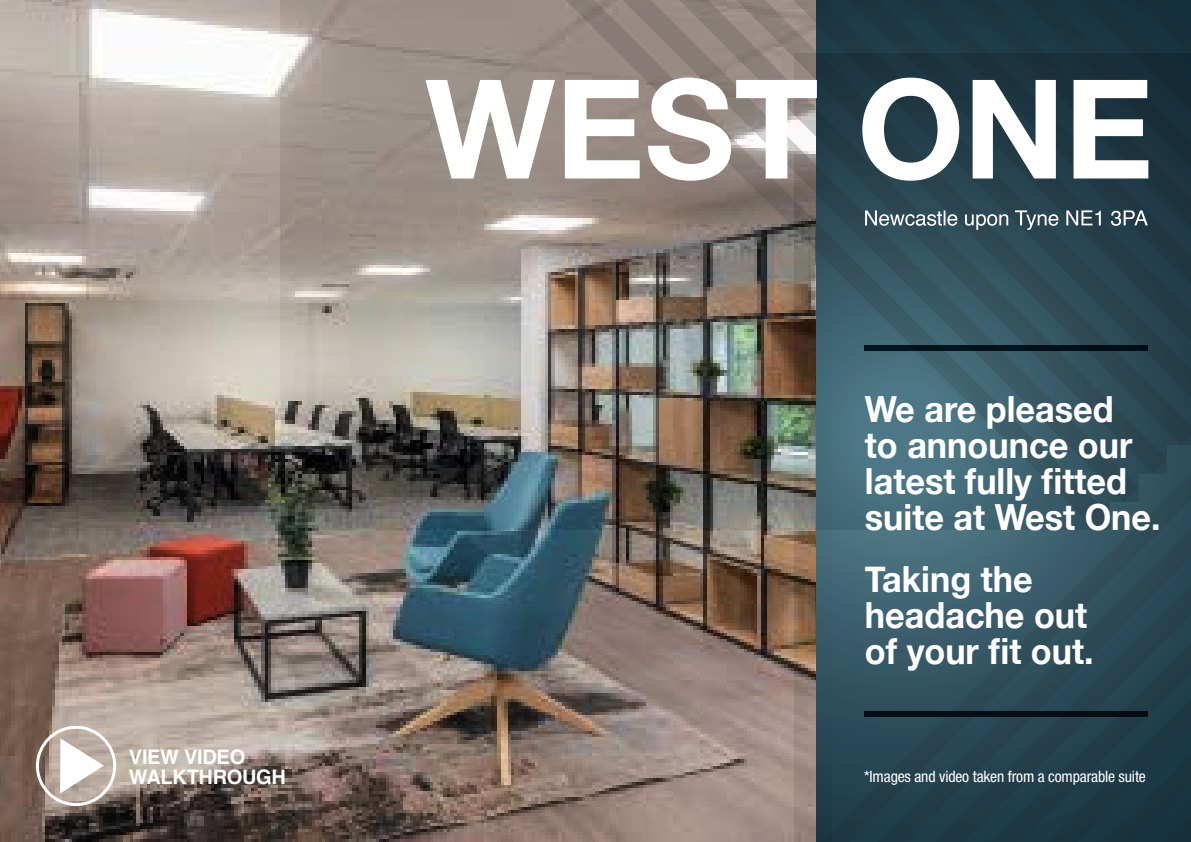
<style>
.page{position:relative;width:1191px;height:842px;background:#fff}
.page>*{position:absolute;margin:0;border:0;box-sizing:border-box;transform-origin:0 0}
.t1{font:700 138px "Helvetica Neue";color:#fff}
.t2{font:700 36px/36px "Helvetica Neue";color:#fff;scale:.95 1}
.t3{font:700 20px/20px "Helvetica";letter-spacing:-.015em;color:#fff}
.t4{font:condensed 15.7px "Helvetica Neue";letter-spacing:-.01em;color:#fff}
</style>
<div class="page">
<img style="left:0;top:0;width:794px;height:842px">
<img style="left:281px;top:0;width:829px;height:530px">
<svg style="left:794px;top:54px;width:397px;height:788px;background:#545958"></svg>
<svg style="left:823px;top:82px;width:368px;height:760px;background:#2d4b58"></svg>
<svg style="left:851px;top:111px;width:340px;height:731px;background:#304f5c"></svg>
<svg style="left:879px;top:139px;width:312px;height:703px;background:#32515e"></svg>
<svg style="left:908px;top:168px;width:283px;height:674px;background:#335360"></svg>
<svg style="left:936px;top:196px;width:255px;height:646px;background:#365663"></svg>
<svg style="left:965px;top:224px;width:226px;height:618px;background:#2d4b58"></svg>
<svg style="left:865px;top:210px;width:282px;height:20px;background:#5a6f79"></svg>
<div style="left:864px;top:345px;width:284px;height:6px;background:#04121a"></div>
<div style="left:864px;top:711px;width:284px;height:6px;background:#030e15"></div>
<svg style="left:60px;top:738px;width:44px;height:55px"></svg>
<div style="left:36px;top:726px;width:80px;height:80px;border:3px solid #fff;border-radius:50%"></div>
<p class="t3" style="left:129px;top:747px;width:158px">VIEW VIDEO<br>WALKTHROUGH</p>
<p class="t1" style="left:425px;top:21px;width:730px">WEST ONE</p>
<p class="t2" style="left:865px;top:392px;width:313px">We are pleased<br>to announce our latest fully fitted suite at West One.</p>
<p class="t2" style="left:865px;top:562px;width:242px">Taking the headache out of your fit out.</p>
<p class="t4" style="left:864px;top:768px;width:283px">*Images and video taken from a comparable suite</p>
</div>
